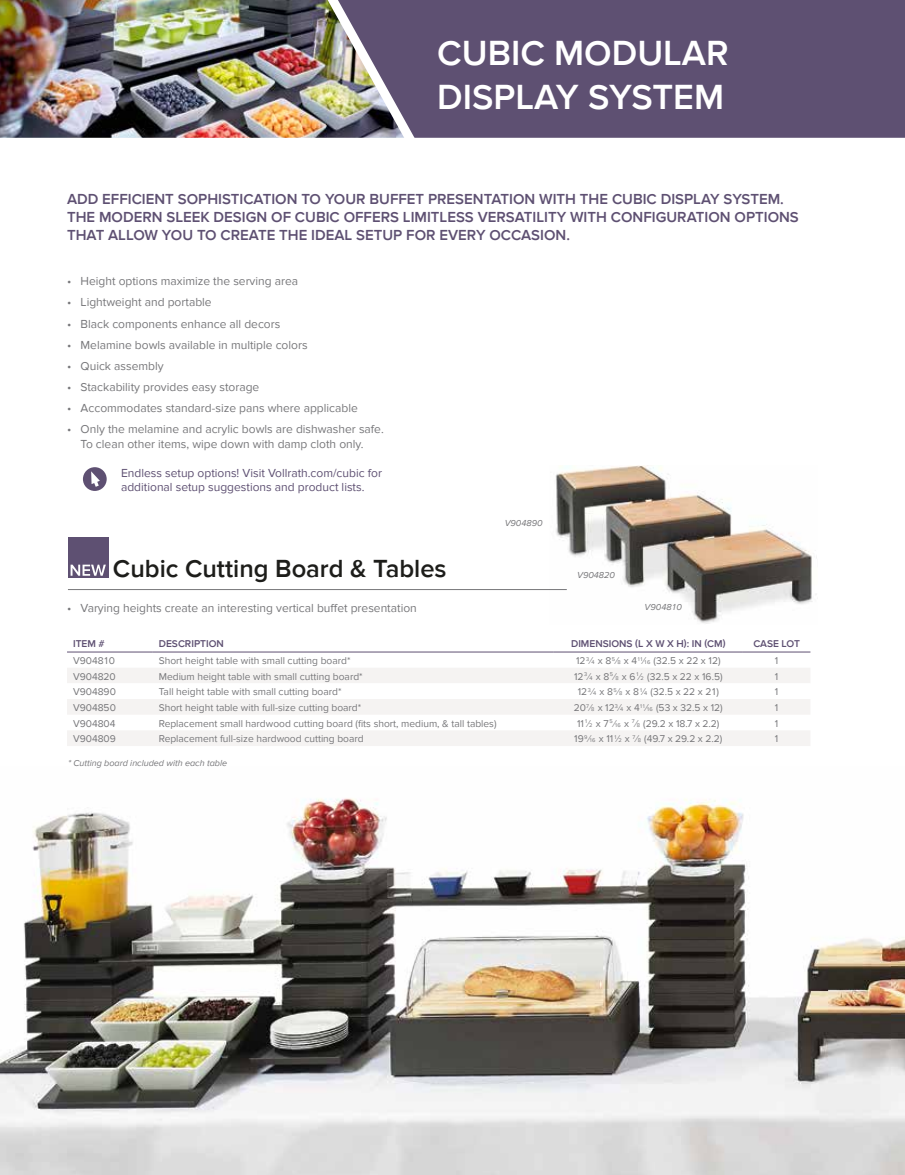
<style>
.page{position:relative;width:905px;height:1175px;background:#fff}
.page>*{position:absolute;margin:0;border:0;box-sizing:border-box;transform-origin:0 0}
.t1{font:600 36px/43.2px "Proxima Nova";color:#fff}
.t2{font:600 25.5px "Proxima Nova";color:#1d1d1a}
.t3{font:600 15px/18px "Proxima Nova";color:#5e5072}
.t4{font:12px/14.4px "Proxima Nova";color:#77777a;text-align:center}
.t5{font:12px/14.4px "Proxima Nova";color:#5e5072}
.t6{font:10.2px "Proxima Nova";color:#77777a}
.t7{font:600 10.2px "Proxima Nova";color:#5e5072}
.t8{font:italic 9px "Proxima Nova";color:#77777a}
.s1{font-size:5.55px}
</style>
<div class="page">
<img style="left:0;top:0;width:303px;height:138px">
<div style="left:435px;top:0;width:469px;height:138px;background:#5e5072"></div>
<img style="left:303px;top:0;width:132px;height:138px">
<img style="left:555px;top:465px;width:262px;height:159px">
<img style="left:0;top:798px;width:891px;height:376px">
<img style="left:891px;top:938px;width:13px;height:236px">
<svg style="left:67px;top:668px;width:743px;height:78px;fill:#f5f3f2"></svg>
<svg style="left:67px;top:683px;width:743px;height:16px"></svg>
<hr style="left:67px;top:651px;width:86px;height:1px;background:#5e5072">
<hr style="left:153px;top:651px;width:401px;height:1px;background:#5e5072">
<hr style="left:554px;top:651px;width:188px;height:1px;background:#5e5072">
<hr style="left:742px;top:651px;width:68px;height:1px;background:#5e5072">
<hr style="left:68px;top:589px;width:499px;height:1px;background:#77777a">
<div style="left:83px;top:467px;width:24px;height:24px;background:#5e5072;border-radius:50%"></div>
<svg style="left:91px;top:471px;width:9px;height:16px"></svg>
<div style="left:68px;top:537px;width:40px;height:41px;background:#5e5072"></div>
<svg style="left:71px;top:564px;width:35px;height:11px"></svg>
<h1 class="t1" style="left:437px;top:32px;width:293px">CUBIC MODULAR<br>DISPLAY SYSTEM</h1>
<p class="t3" style="left:67px;top:190px;width:733px">ADD EFFICIENT SOPHISTICATION TO YOUR BUFFET PRESENTATION WITH THE CUBIC DISPLAY SYSTEM.<br>THE MODERN SLEEK DESIGN OF CUBIC OFFERS LIMITLESS VERSATILITY WITH CONFIGURATION OPTIONS<br>THAT ALLOW YOU TO CREATE THE IDEAL SETUP FOR EVERY OCCASION.</p>
<p class="t4" style="left:67px;top:274px;width:233px">• Height options maximize the serving area</p>
<p class="t4" style="left:67px;top:295px;width:146px">• Lightweight and portable</p>
<p class="t4" style="left:67px;top:316px;width:215px">• Black components enhance all decors</p>
<p class="t4" style="left:67px;top:338px;width:242px">• Melamine bowls available in multiple colors</p>
<p class="t4" style="left:67px;top:359px;width:98px">• Quick assembly</p>
<p class="t4" style="left:67px;top:380px;width:194px">• Stackability provides easy storage</p>
<p class="t4" style="left:67px;top:401px;width:292px">• Accommodates standard-size pans where applicable</p>
<p class="t4" style="left:67px;top:422px;width:318px">• Only the melamine and acrylic bowls are dishwasher safe.<br>To clean other items, wipe down with damp cloth only.</p>
<p class="t5" style="left:121px;top:465px;width:262px">Endless setup options! Visit Vollrath.com/cubic for additional setup suggestions and product lists.</p>
<h2 class="t2" style="left:113px;top:553px;width:335px">Cubic Cutting Board &amp; Tables</h2>
<p class="t4" style="left:67px;top:601px;width:351px">• Varying heights create an interesting vertical buffet presentation</p>
<p class="t8" style="left:504px;top:518px;width:39px">V904890</p>
<p class="t8" style="left:577px;top:569px;width:39px">V904820</p>
<p class="t8" style="left:644px;top:601px;width:39px">V904810</p>
<p class="t7" style="left:73px;top:637px;width:33px">ITEM #</p>
<p class="t7" style="left:159px;top:637px;width:67px">DESCRIPTION</p>
<p class="t7" style="left:571px;top:637px;width:156px">DIMENSIONS (L X W X H): IN (CM)</p>
<p class="t7" style="left:753px;top:637px;width:48px">CASE LOT</p>
<p class="t6" style="left:73px;top:655px;width:43px">V904810</p>
<p class="t6" style="left:159px;top:655px;width:193px">Short height table with small cutting board*</p>
<p class="t6" style="left:576px;top:655px;width:146px">12<sup>3</sup> ⁄<span class="s1">4</span> x 8<sup>5</sup> ⁄<span class="s1">8</span> x 4<sup>11</sup>⁄<span class="s1">16</span> (32.5 x 22 x 12)</p>
<p class="t6" style="left:775px;top:655px;width:5px">1</p>
<p class="t6" style="left:73px;top:670px;width:44px">V904820</p>
<p class="t6" style="left:159px;top:670px;width:205px">Medium height table with small cutting board*</p>
<p class="t6" style="left:574px;top:670px;width:150px">12<sup>3</sup> ⁄<span class="s1">4</span> x 8<sup>5</sup> ⁄<span class="s1">8</span> x 6 <sup>1</sup>⁄<span class="s1">2</span> (32.5 x 22 x 16.5)</p>
<p class="t6" style="left:775px;top:670px;width:5px">1</p>
<p class="t6" style="left:73px;top:686px;width:44px">V904890</p>
<p class="t6" style="left:159px;top:686px;width:184px">Tall height table with small cutting board*</p>
<p class="t6" style="left:577px;top:686px;width:143px">12<sup>3</sup> ⁄<span class="s1">4</span> x 8<sup>5</sup> ⁄<span class="s1">8</span> x 8 <sup>1</sup>⁄<span class="s1">4</span> (32.5 x 22 x 21)</p>
<p class="t6" style="left:775px;top:686px;width:5px">1</p>
<p class="t6" style="left:73px;top:701px;width:44px">V904850</p>
<p class="t6" style="left:159px;top:701px;width:204px">Short height table with full-size cutting board*</p>
<p class="t6" style="left:574px;top:701px;width:150px">20<sup>7</sup> ⁄<span class="s1">8</span> x 12<sup>3</sup> ⁄<span class="s1">4</span> x 4<sup>11</sup>⁄<span class="s1">16</span> (53 x 32.5 x 12)</p>
<p class="t6" style="left:775px;top:701px;width:5px">1</p>
<p class="t6" style="left:73px;top:717px;width:44px">V904804</p>
<p class="t6" style="left:159px;top:717px;width:339px">Replacement small hardwood cutting board (fits short, medium, &amp; tall tables)</p>
<p class="t6" style="left:577px;top:717px;width:144px">11 <sup>1</sup>⁄<span class="s1">2</span> x 7 <sup>5</sup> ⁄<span class="s1">16</span> x <sup>7</sup> ⁄<span class="s1">8</span> (29.2 x 18.7 x 2.2)</p>
<p class="t6" style="left:775px;top:717px;width:5px">1</p>
<p class="t6" style="left:73px;top:733px;width:44px">V904809</p>
<p class="t6" style="left:159px;top:733px;width:206px">Replacement full-size hardwood cutting board</p>
<p class="t6" style="left:574px;top:733px;width:150px">19<sup>9</sup> ⁄<span class="s1">16</span> x 11 <sup>1</sup>⁄<span class="s1">2</span> x <sup>7</sup> ⁄<span class="s1">8</span> (49.7 x 29.2 x 2.2)</p>
<p class="t6" style="left:775px;top:733px;width:5px">1</p>
<p class="t8" style="left:68px;top:758px;width:160px">* Cutting board included with each table</p>
</div>
